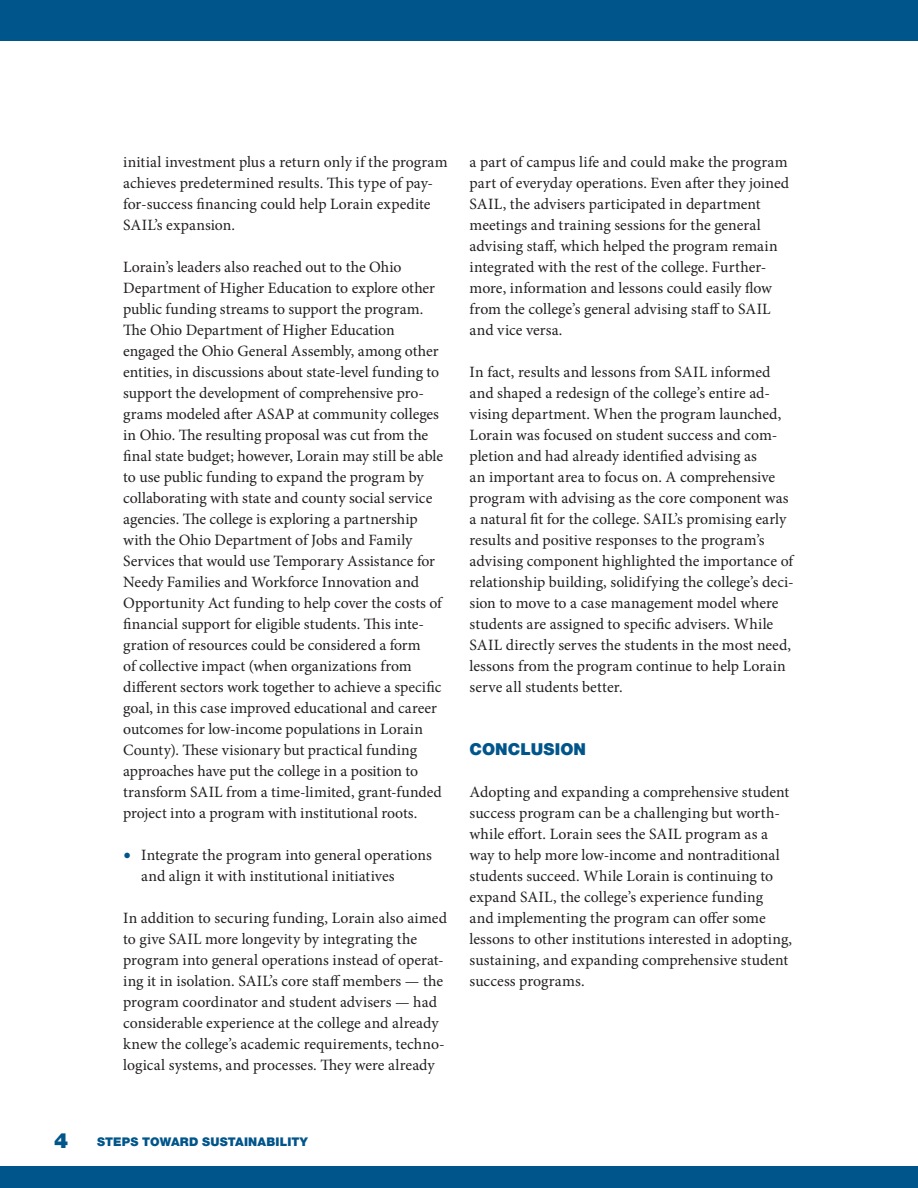
<style>
.page{position:relative;width:918px;height:1188px;background:#fff}
.page>*{position:absolute;margin:0;border:0;box-sizing:border-box;transform-origin:0 0}
.t1{font:900 21px "Helvetica Neue LT Std";color:#00558b}
.t2{font:900 16.5px "Helvetica Neue LT Std";letter-spacing:.005em;color:#00558b}
.t3{font:15.75px/21px "Minion Pro";color:#231f20}
.t4{font:900 12px "Helvetica Neue LT Std";letter-spacing:.015em;color:#00558b}
.s1{font-size:21px;color:#00558b}
</style>
<div class="page">
<div style="left:0;top:1166px;width:918px;height:22px;background:#00558b"></div>
<div style="left:0;top:0;width:918px;height:40px;background:#00558b"></div>
<p class="t3" style="left:123px;top:151px;width:326px">initial investment plus a return only if the program achieves predetermined results. This type of pay&shy;for-success financing could help Lorain expedite SAIL’s expansion.</p>
<p class="t3" style="left:123px;top:256px;width:321px">Lorain’s leaders also reached out to the Ohio Department of Higher Education to explore other public funding streams to support the program.<br>The Ohio Department of Higher Education engaged the Ohio General Assembly, among other entities, in discussions about state-level funding to support the development of comprehensive pro&shy;grams modeled after ASAP at community colleges in Ohio. The resulting proposal was cut from the final state budget; however, Lorain may still be able to use public funding to expand the program by collaborating with state and county social service agencies. The college is exploring a partnership with the Ohio Department of Jobs and Family Services that would use Temporary Assistance for Needy Families and Workforce Innovation and Opportunity Act funding to help cover the costs of financial support for eligible students. This inte&shy;gration of resources could be considered a form<br>of collective impact (when organizations from different sectors work together to achieve a specific goal, in this case improved educational and career outcomes for low-income populations in Lorain County). These visionary but practical funding approaches have put the college in a position to transform SAIL from a time-limited, grant-funded project into a program with institutional roots.</p>
<p class="t3" style="left:141px;top:844px;width:292px;text-indent:-18px"><span class="s1">•</span> Integrate the program into general operations and align it with institutional initiatives</p>
<p class="t3" style="left:123px;top:907px;width:325px">In addition to securing funding, Lorain also aimed to give SAIL more longevity by integrating the program into general operations instead of operat&shy;ing it in isolation. SAIL’s core staff members — the program coordinator and student advisers — had considerable experience at the college and already knew the college’s academic requirements, techno&shy;logical systems, and processes. They were already</p>
<p class="t3" style="left:470px;top:151px;width:321px">a part of campus life and could make the program part of everyday operations. Even after they joined SAIL, the advisers participated in department meetings and training sessions for the general advising staff, which helped the program remain integrated with the rest of the college. Further&shy;more, information and lessons could easily flow from the college’s general advising staff to SAIL and vice versa.</p>
<p class="t3" style="left:470px;top:361px;width:326px">In fact, results and lessons from SAIL informed and shaped a redesign of the college’s entire ad&shy;vising department. When the program launched, Lorain was focused on student success and com&shy;pletion and had already identified advising as<br>an important area to focus on. A comprehensive program with advising as the core component was a natural fit for the college. SAIL’s promising early results and positive responses to the program’s advising component highlighted the importance of relationship building, solidifying the college’s deci&shy;sion to move to a case management model where students are assigned to specific advisers. While SAIL directly serves the students in the most need, lessons from the program continue to help Lorain serve all students better.</p>
<p class="t2" style="left:470px;top:739px;width:118px">CONCLUSION</p>
<p class="t3" style="left:470px;top:781px;width:324px">Adopting and expanding a comprehensive student success program can be a challenging but worth&shy;while effort. Lorain sees the SAIL program as a way to help more low-income and nontraditional students succeed. While Lorain is continuing to expand SAIL, the college’s experience funding<br>and implementing the program can offer some lessons to other institutions interested in adopting, sustaining, and expanding comprehensive student success programs.</p>
<h1 class="t1" style="left:54px;top:1128px;width:16px">4</h1>
<p class="t4" style="left:97px;top:1134px;width:212px">STEPS TOWARD SUSTAINABILITY</p>
</div>
